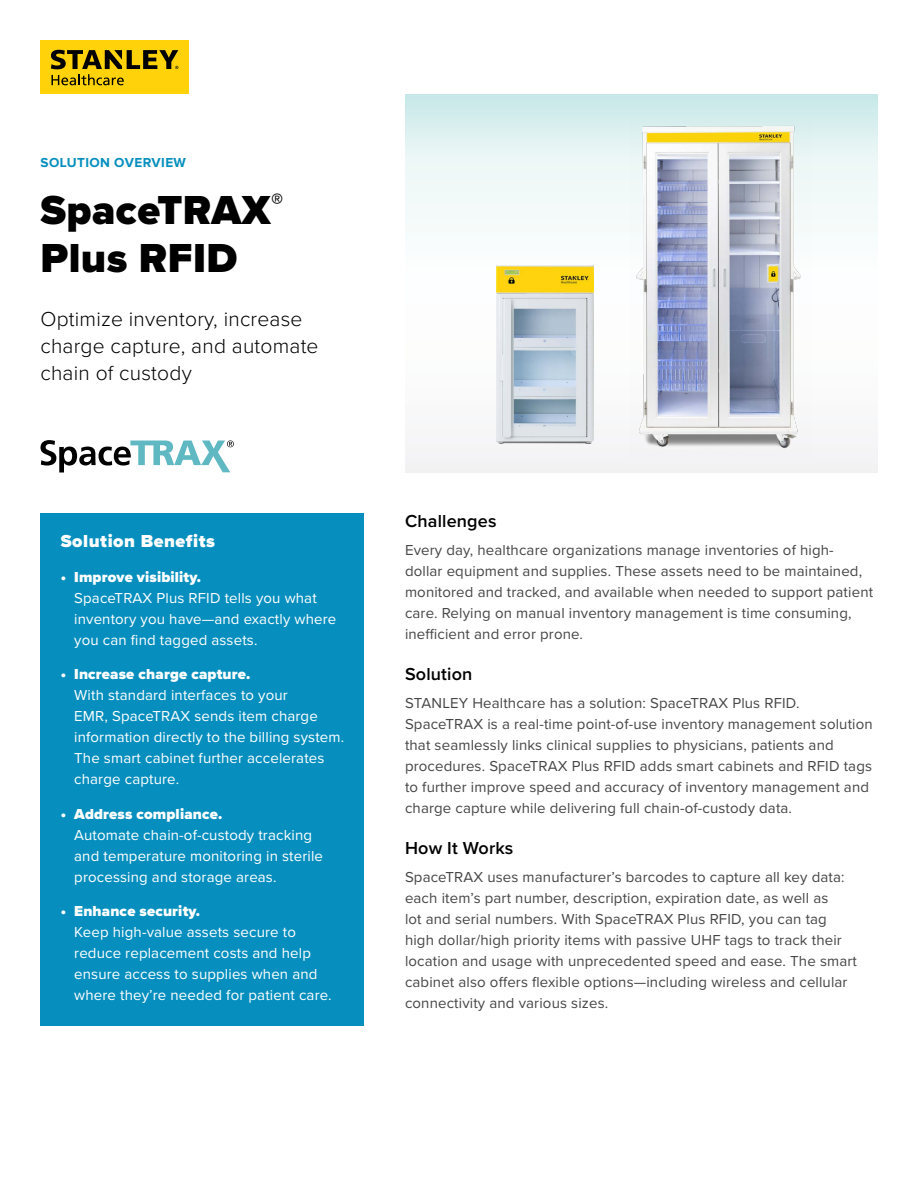
<style>
.page{position:relative;width:918px;height:1188px;background:#fff}
.page>*{position:absolute;margin:0;border:0;box-sizing:border-box;transform-origin:0 0}
.t1{font:900 42px/48px "Proxima Nova";letter-spacing:.01em;color:#000}
.t2{font:300 21px/27px "Proxima Nova";letter-spacing:.01em;color:#000}
.t3{font:600 18px "Proxima Nova";letter-spacing:.01em;color:#000}
.t4{font:900 18px "Proxima Nova";letter-spacing:.03em;color:#fff}
.t5{font:15px/21px "Proxima Nova";letter-spacing:.01em;color:#464547}
.t6{font:15px/21px "Proxima Nova";letter-spacing:.01em;color:#fff}
.t7{font:900 15px "Proxima Nova";letter-spacing:.01em;color:#fff}
.t8{font:700 13.5px "Proxima Nova";letter-spacing:.03em;color:#068fbe}
</style>
<div class="page">
<svg style="left:405px;top:94px;width:473px;height:378px"></svg>
<img style="left:631px;top:121px;width:180px;height:337px">
<div style="left:40px;top:40px;width:149px;height:54px;background:#ffd20a"></div>
<svg style="left:51px;top:50px;width:127px;height:35px"></svg>
<div style="left:40px;top:513px;width:324px;height:513px;background:#068fbe"></div>
<svg style="left:40px;top:440px;width:194px;height:33px"></svg>
<img style="left:497px;top:266px;width:96px;height:178px">
<p class="t8" style="left:40px;top:155px;width:147px">SOLUTION OVERVIEW</p>
<h1 class="t1" style="left:40px;top:185px;width:244px">SpaceTRAX<sup>®<br></sup>Plus RFID</h1>
<h2 class="t2" style="left:40px;top:304px;width:280px">Optimize inventory, increase charge capture, and automate chain of custody</h2>
<p class="t4" style="left:61px;top:528px;width:156px">Solution Benefits</p>
<p class="t7" style="left:61px;top:566px;width:142px">• Improve visibility.</p>
<p class="t6" style="left:74px;top:587px;width:264px">SpaceTRAX Plus RFID tells you what inventory you have—and exactly where you can find tagged assets.</p>
<p class="t7" style="left:61px;top:663px;width:191px">• Increase charge capture.</p>
<p class="t6" style="left:74px;top:684px;width:272px">With standard interfaces to your<br>EMR, SpaceTRAX sends item charge information directly to the billing system.<br>The smart cabinet further accelerates charge capture.</p>
<p class="t7" style="left:61px;top:803px;width:163px">• Address compliance.</p>
<p class="t6" style="left:74px;top:824px;width:250px">Automate chain-of-custody tracking and temperature monitoring in sterile processing and storage areas.</p>
<p class="t7" style="left:61px;top:900px;width:141px">• Enhance security.</p>
<p class="t6" style="left:74px;top:921px;width:259px">Keep high-value assets secure to reduce replacement costs and help ensure access to supplies when and where they’re needed for patient care.</p>
<p class="t3" style="left:405px;top:508px;width:93px">Challenges</p>
<p class="t5" style="left:405px;top:539px;width:470px">Every day, healthcare organizations manage inventories of high&shy;dollar equipment and supplies. These assets need to be maintained, monitored and tracked, and available when needed to support patient care. Relying on manual inventory management is time consuming, inefficient and error prone.</p>
<p class="t3" style="left:405px;top:661px;width:69px">Solution</p>
<p class="t5" style="left:405px;top:692px;width:469px">STANLEY Healthcare has a solution: SpaceTRAX Plus RFID.<br>SpaceTRAX is a real-time point-of-use inventory management solution that seamlessly links clinical supplies to physicians, patients and procedures. SpaceTRAX Plus RFID adds smart cabinets and RFID tags to further improve speed and accuracy of inventory management and charge capture while delivering full chain-of-custody data.</p>
<p class="t3" style="left:405px;top:835px;width:110px">How It Works</p>
<p class="t5" style="left:405px;top:866px;width:453px">SpaceTRAX uses manufacturer’s barcodes to capture all key data: each item’s part number, description, expiration date, as well as<br>lot and serial numbers. With SpaceTRAX Plus RFID, you can tag high dollar/high priority items with passive UHF tags to track their location and usage with unprecedented speed and ease. The smart cabinet also offers flexible options—including wireless and cellular connectivity and various sizes.</p>
</div>
